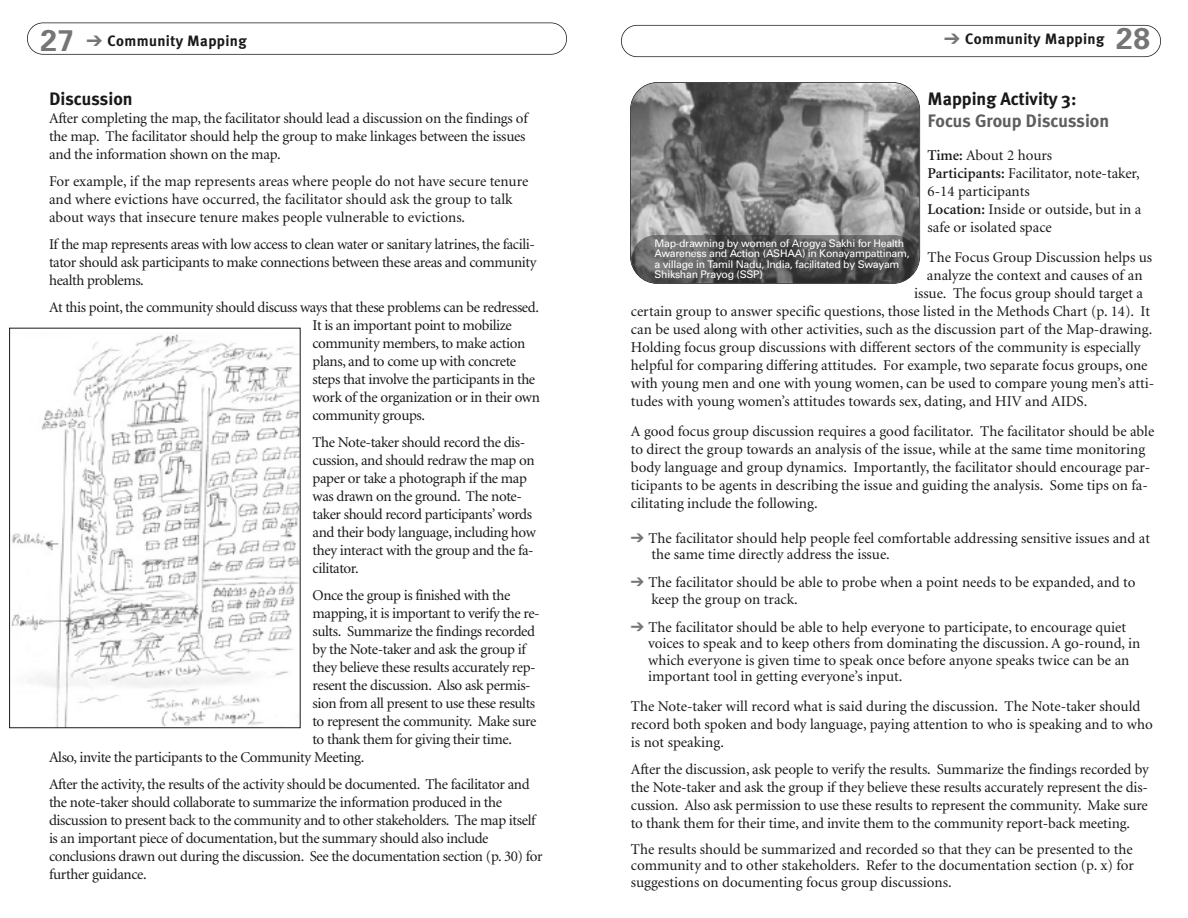
<style>
.page{position:relative;width:1188px;height:918px;background:#fff}
.page>*{position:absolute;margin:0;border:0;box-sizing:border-box;transform-origin:0 0}
.t1{font:700 18px "Meta Plus";color:#191919}
.t2{font:700 18px "Meta Plus";color:#5e5e5e}
.t3{font:15px/18px "Minion";letter-spacing:-.01em;color:#191919}
.t4{font:700 15px "Meta Plus";letter-spacing:.025em;color:#191919}
.t5{font:10.5px/10.5px "Univers";letter-spacing:-.025em;color:#fff}
.s1{font-family:"Univers";font-size:30px;color:#757575}
.s2{color:#757575}
.s3{font-weight:600}
</style>
<div class="page">
<div style="left:27px;top:22px;width:540px;height:33px;border:2px solid #191919;border-radius:16px"></div>
<div style="left:621px;top:25px;width:540px;height:32px;border:2px solid #191919;border-radius:16px"></div>
<img style="left:631px;top:83px;width:288px;height:200px;border-radius:27px">
<div style="left:630px;top:82px;width:290px;height:202px;border:2px solid #191919;border-radius:28px"></div>
<img style="left:632px;top:235px;width:286px;height:48px">
<img style="left:11px;top:334px;width:288px;height:392px">
<div style="left:9px;top:328px;width:292px;height:400px;border:1px solid #191919"></div>
<p class="t4" style="left:40px;top:32px;width:208px"><span class="s1">27</span> <span class="s2">➔</span> Community Mapping</p>
<p class="t4" style="left:944px;top:30px;width:207px"><span class="s2">➔</span> Community Mapping <span class="s1">28</span></p>
<p class="t1" style="left:49px;top:88px;width:85px">Discussion</p>
<p class="t3" style="left:49px;top:110px;width:480px">After completing the map, the facilitator should lead a discussion on the findings of the map. The facilitator should help the group to make linkages between the issues and the information shown on the map.</p>
<p class="t3" style="left:49px;top:173px;width:481px">For example, if the map represents areas where people do not have secure tenure and where evictions have occurred, the facilitator should ask the group to talk about ways that insecure tenure makes people vulnerable to evictions.</p>
<p class="t3" style="left:49px;top:236px;width:489px;text-align:justify">If the map represents areas with low access to clean water or sanitary latrines, the facili&shy;tator should ask participants to make connections between these areas and community health problems.</p>
<p class="t3" style="left:313px;top:299px;width:229px;text-indent:-263px">At this point, the community should discuss ways that these problems can be redressed.<br>It is an important point to mobilize community members, to make action plans, and to come up with concrete steps that involve the participants in the work of the organization or in their own community groups.</p>
<p class="t3" style="left:313px;top:434px;width:225px">The Note-taker should record the dis&shy;cussion, and should redraw the map on paper or take a photograph if the map was drawn on the ground. The note&shy;taker should record participants’ words and their body language, including how they interact with the group and the fa&shy;cilitator.</p>
<p class="t3" style="left:313px;top:587px;width:199px">Once the group is finished with the</p>
<p class="t3" style="left:313px;top:605px;width:229px">mapping, it is important to verify the re-</p>
<p class="t3" style="left:313px;top:623px;width:224px">sults. Summarize the findings recorded</p>
<p class="t3" style="left:313px;top:641px;width:215px">by the Note-taker and ask the group if</p>
<p class="t3" style="left:313px;top:659px;width:225px">they believe these results accurately rep-</p>
<p class="t3" style="left:313px;top:677px;width:220px">resent the discussion. Also ask permis-</p>
<p class="t3" style="left:313px;top:695px;width:224px">sion from all present to use these results</p>
<p class="t3" style="left:313px;top:713px;width:225px">to represent the community. Make sure</p>
<p class="t3" style="left:313px;top:731px;width:201px">to thank them for giving their time.</p>
<p class="t3" style="left:49px;top:749px;width:317px">Also, invite the participants to the Community Meeting.</p>
<p class="t3" style="left:49px;top:776px;width:495px">After the activity, the results of the activity should be documented. The facilitator and the note-taker should collaborate to summarize the information produced in the discussion to present back to the community and to other stakeholders. The map itself is an important piece of documentation, but the summary should also include conclusions drawn out during the discussion. See the documentation section (p. 30) for further guidance.</p>
<p class="t1" style="left:928px;top:88px;width:151px">Mapping Activity 3:</p>
<p class="t2" style="left:928px;top:110px;width:183px">Focus Group Discussion</p>
<p class="t3" style="left:928px;top:147px;width:215px"><span class="s3">Time:</span> About 2 hours<br><span class="s3">Participants:</span> Facilitator, note-taker,<br>6-14 participants<br><span class="s3">Location:</span> Inside or outside, but in a safe or isolated space</p>
<p class="t3" style="left:928px;top:249px;width:226px">The Focus Group Discussion helps us</p>
<p class="t3" style="left:927px;top:267px;width:217px">analyze the context and causes of an</p>
<p class="t3" style="left:914px;top:285px;width:231px">issue. The focus group should target a</p>
<p class="t3" style="left:631px;top:303px;width:521px">certain group to answer specific questions, those listed in the Methods Chart (p. 14). It</p>
<p class="t3" style="left:631px;top:321px;width:523px">can be used along with other activities, such as the discussion part of the Map-drawing.</p>
<p class="t3" style="left:631px;top:339px;width:511px">Holding focus group discussions with different sectors of the community is especially</p>
<p class="t3" style="left:631px;top:357px;width:518px">helpful for comparing differing attitudes. For example, two separate focus groups, one</p>
<p class="t3" style="left:631px;top:375px;width:525px">with young men and one with young women, can be used to compare young men’s atti-</p>
<p class="t3" style="left:631px;top:393px;width:458px">tudes with young women’s attitudes towards sex, dating, and HIV and AIDS.</p>
<p class="t3" style="left:631px;top:423px;width:525px">A good focus group discussion requires a good facilitator. The facilitator should be able to direct the group towards an analysis of the issue, while at the same time monitoring body language and group dynamics. Importantly, the facilitator should encourage par&shy;ticipants to be agents in describing the issue and guiding the analysis. Some tips on fa&shy;cilitating include the following.</p>
<p class="t3" style="left:652px;top:530px;width:500px;line-height:16.5px;text-indent:-21px"><span class="s2">➔</span> The facilitator should help people feel comfortable addressing sensitive issues and at the same time directly address the issue.</p>
<p class="t3" style="left:652px;top:575px;width:485px;line-height:16.5px;text-indent:-21px"><span class="s2">➔</span> The facilitator should be able to probe when a point needs to be expanded, and to keep the group on track.</p>
<p class="t3" style="left:648px;top:619px;width:494px;line-height:16.5px;text-indent:-17px"><span class="s2">➔</span> The facilitator should be able to help everyone to participate, to encourage quiet voices to speak and to keep others from dominating the discussion. A go-round, in which everyone is given time to speak once before anyone speaks twice can be an important tool in getting everyone’s input.</p>
<p class="t3" style="left:631px;top:698px;width:523px">The Note-taker will record what is said during the discussion. The Note-taker should record both spoken and body language, paying attention to who is speaking and to who is not speaking.</p>
<p class="t3" style="left:631px;top:761px;width:519px;text-align:justify">After the discussion, ask people to verify the results. Summarize the findings recorded by the Note-taker and ask the group if they believe these results accurately represent the dis&shy;cussion. Also ask permission to use these results to represent the community. Make sure to thank them for their time, and invite them to the community report-back meeting.</p>
<p class="t3" style="left:631px;top:841px;width:505px;line-height:16.5px;text-align:justify">The results should be summarized and recorded so that they can be presented to the community and to other stakeholders. Refer to the documentation section (p. x) for suggestions on documenting focus group discussions.</p>
<p class="t5" style="left:654px;top:238px;width:257px">Map-drawning by women of Arogya Sakhi for Health Awareness and Action (ASHAA) in Konayampattinam, a village in Tamil Nadu, India, facilitated by Swayam Shikshan Prayog (SSP)</p>
</div>
